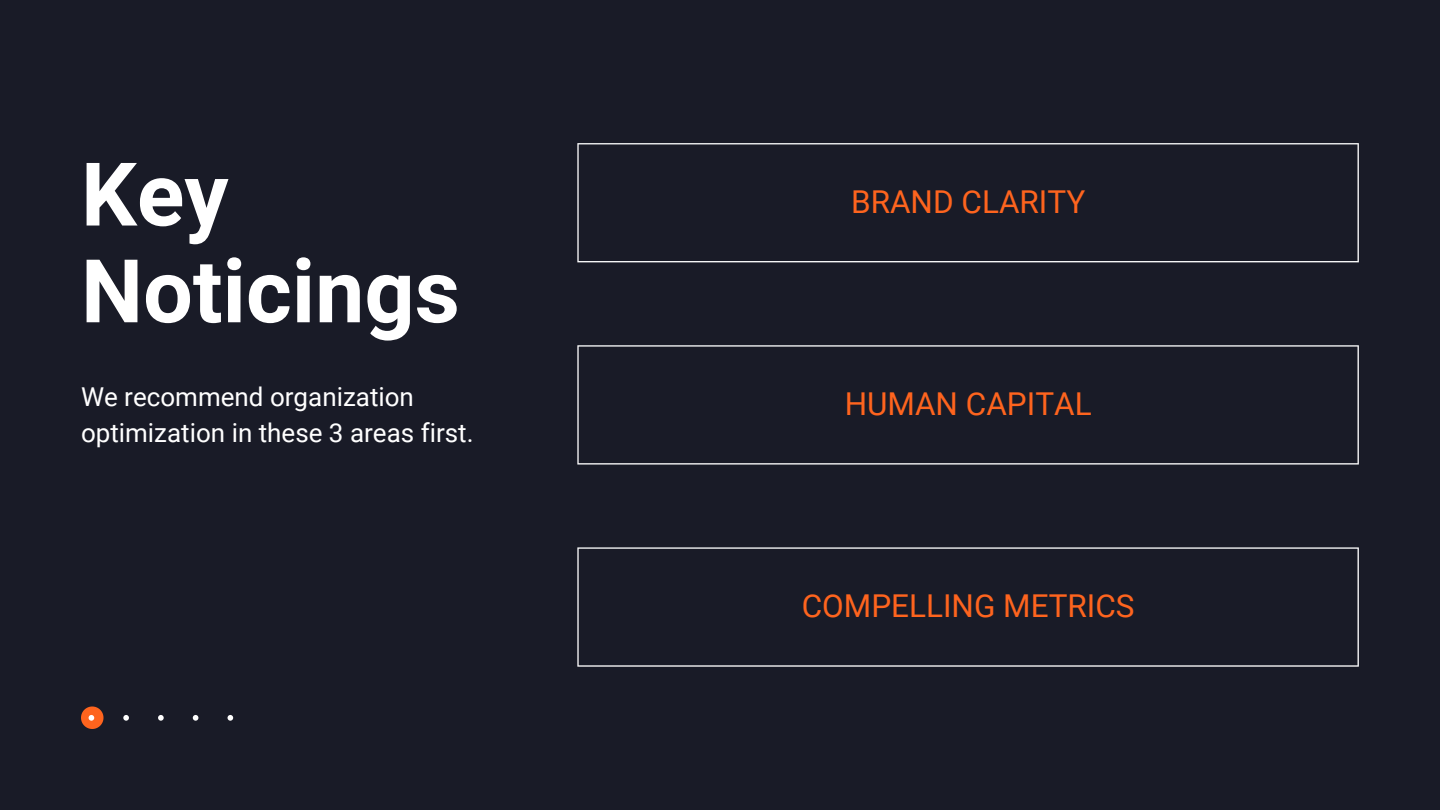
<style>
.page{position:relative;width:1440px;height:810px;background:#191b27}
.page>*{position:absolute;margin:0;border:0;box-sizing:border-box;transform-origin:0 0}
.t1{font:700 88px "Roboto";color:#fff}
.t2{font:31.5px "Roboto";color:#fe641e}
.t3{font:26px/36px "Roboto";color:#fff}
</style>
<div class="page">
<svg style="left:577px;top:143px;width:782px;height:119px"></svg>
<svg style="left:577px;top:345px;width:782px;height:120px"></svg>
<svg style="left:577px;top:547px;width:782px;height:120px"></svg>
<svg style="left:123px;top:715px;width:110px;height:6px"></svg>
<svg style="left:81px;top:706px;width:23px;height:23px"></svg>
<p class="t1" style="left:81px;top:144px;width:149px">Key</p>
<p class="t1" style="left:81px;top:241px;width:380px">Noticings</p>
<p class="t3" style="left:81px;top:379px;width:394px">We recommend organization optimization in these 3 areas first.</p>
<p class="t2" style="left:851px;top:184px;width:236px">BRAND CLARITY</p>
<p class="t2" style="left:845px;top:386px;width:248px">HUMAN CAPITAL</p>
<p class="t2" style="left:802px;top:588px;width:334px">COMPELLING METRICS</p>
</div>
